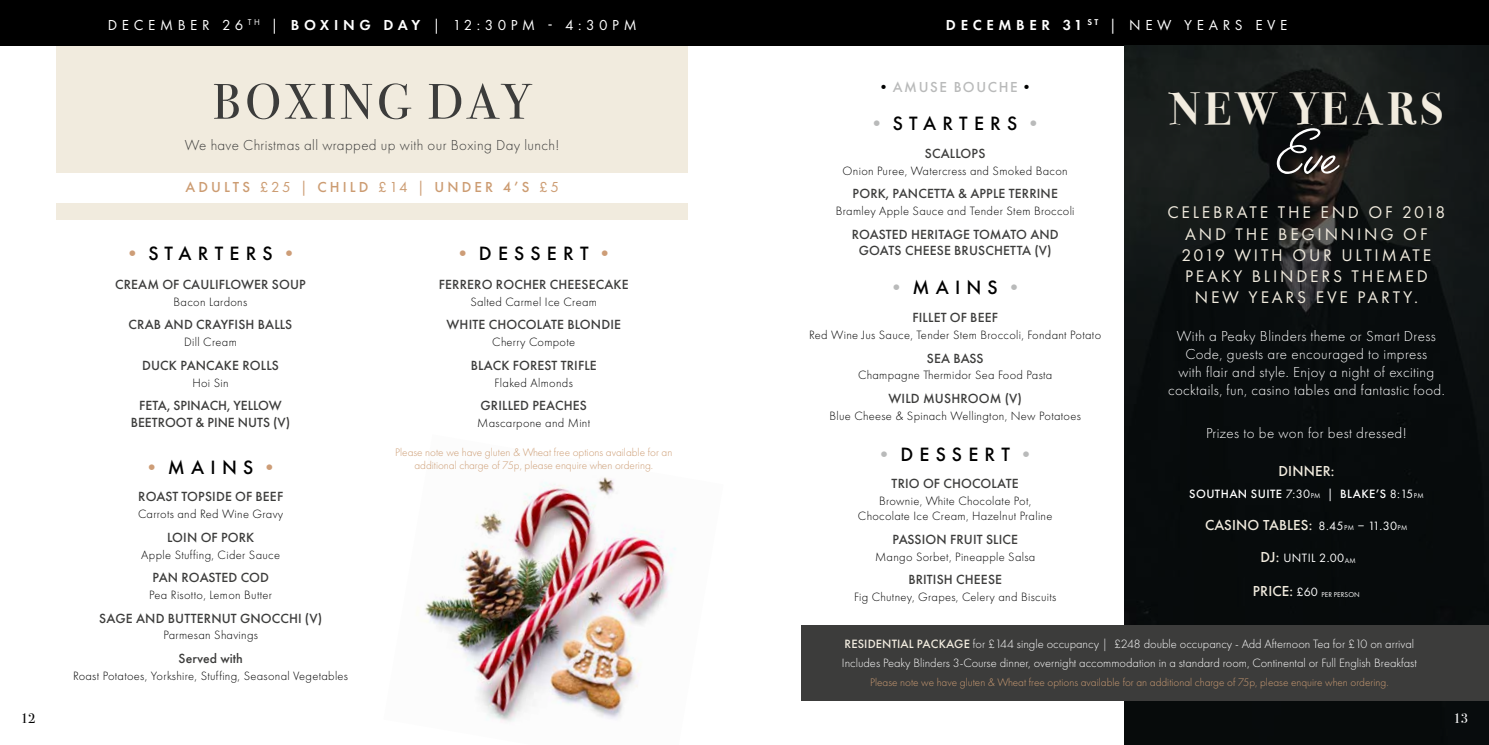
<style>
.page{position:relative;width:1489px;height:745px;background:#fff}
.page>*{position:absolute;margin:0;border:0;box-sizing:border-box;transform-origin:0 0}
.t1{font:73.75px "Angelface";color:#fff}
.t2{font:50px "Bodoni Svty Two ITCTT";letter-spacing:.08em;color:#3c3c3b}
.t3{font:700 45px "Bodoni Svty Two ITCTT";letter-spacing:.1em;color:#f1ebde}
.t4{font:500 20px "Futura PT";letter-spacing:.31em;color:#000}
.t5{font:17.5px/21px "Futura PT";letter-spacing:.16em;color:#f1ebde;text-align:center}
.t6{font:300 15px/18px "Futura PT";letter-spacing:.025em;color:#fff;text-align:center}
.t7{font:15px "Futura PT";letter-spacing:.31em;color:#fff}
.t8{font:300 15px "Futura PT";letter-spacing:.025em;color:#3c3c3b}
.t9{font:500 15px "Futura PT";letter-spacing:.01em;color:#f1ebde}
.t10{font:500 15px "Futura PT";letter-spacing:.21em;color:#cc9c72}
.t11{font:500 15px "Futura PT";letter-spacing:.11em;color:#b9baba}
.t12{font:500 13.75px/16.5px "Futura PT";letter-spacing:.01em;color:#3c3c3b;text-align:center}
.t13{font:13.75px "Bodoni Svty Two ITCTT";color:#000}
.t14{font:13.75px "Bodoni Svty Two ITCTT";color:#fff}
.t15{font:300 12.5px/15px "Futura PT";letter-spacing:.025em;color:#000;text-align:center}
.t16{font:300 12.5px/19.2px "Futura PT";color:#fff}
.t17{font:500 12.5px "Futura PT";letter-spacing:.035em;color:#fff}
.t18{font:12.5px "Futura PT";letter-spacing:.035em;color:#fff}
.t19{font:300 11.25px/13.8px "Futura PT";color:#cc9c73;text-align:center}
.t20{font:7.25px "Futura PT";letter-spacing:.01em;color:#fff}
.s1{font-weight:600}
.s2{font-weight:400}
.s3{color:#cd9d77}
.s4{color:#010202}
.s5{color:#b9baba}
.s6{font-weight:400;font-size:7.25px}
.s7{font-weight:400;font-size:12.5px;color:#fff}
.s8{font-weight:400;font-size:7.25px;color:#fff}
.s9{font-weight:500;font-size:15px;color:#f1ebde}
.s10{font-size:7.25px}
.s11{font-size:12.5px}
.s12{font-weight:500;color:#f1ebde}
</style>
<div class="page">
<img style="left:424px;top:477px;width:252px;height:245px">
<div style="left:57px;top:45px;width:630px;height:175px;background:#f1ebde"></div>
<div style="left:0;top:0;width:1488px;height:45px;background:#000"></div>
<div style="left:28px;top:173px;width:688px;height:29px;background:#fff"></div>
<svg style="left:1124px;top:45px;width:364px;height:699px;background:#0d1111"></svg>
<div style="left:801px;top:625px;width:687px;height:75px;background:#3c3c3b"></div>
<p class="t7" style="left:108px;top:16px;width:530px">DECEMBER 26 <sup>TH</sup> | <span class="s1">BOXING DAY</span> | 12:30PM - 4:30PM</p>
<p class="t7" style="left:945px;top:16px;width:343px"><span class="s1">DECEMBER 31</span> <sup>ST</sup> | NEW YEARS EVE</p>
<h2 class="t2" style="left:212px;top:61px;width:321px">BOXING DAY</h2>
<p class="t8" style="left:185px;top:136px;width:376px">We have Christmas all wrapped up with our Boxing Day lunch!</p>
<p class="t10" style="left:185px;top:178px;width:375px">ADULTS <span class="s2">£25 |</span> CHILD <span class="s2">£14 |</span> UNDER 4’S <span class="s2">£5</span></p>
<h3 class="t4" style="left:122px;top:241px;width:178px"><span class="s3">•</span>STARTERS<span class="s3">•</span></h3>
<p class="t12" style="left:115px;top:276px;width:192px">CREAM OF CAULIFLOWER SOUP</p>
<p class="t15" style="left:174px;top:294px;width:75px">Bacon Lardons</p>
<p class="t12" style="left:129px;top:316px;width:165px">CRAB AND CRAYFISH BALLS</p>
<p class="t15" style="left:184px;top:334px;width:54px">Dill Cream</p>
<p class="t12" style="left:142px;top:356px;width:138px">DUCK PANCAKE ROLLS</p>
<p class="t15" style="left:192px;top:374px;width:38px">Hoi Sin</p>
<p class="t12" style="left:131px;top:397px;width:161px">FETA, SPINACH, YELLOW<br>BEETROOT &amp; PINE NUTS (V)</p>
<h3 class="t4" style="left:142px;top:454px;width:139px"><span class="s3">•</span>MAINS<span class="s3">•</span></h3>
<p class="t12" style="left:138px;top:488px;width:146px">ROAST TOPSIDE OF BEEF</p>
<p class="t15" style="left:138px;top:506px;width:147px">Carrots and Red Wine Gravy</p>
<p class="t12" style="left:167px;top:528px;width:89px">LOIN OF PORK</p>
<p class="t15" style="left:141px;top:546px;width:140px">Apple Stuffing, Cider Sauce</p>
<p class="t12" style="left:152px;top:569px;width:118px">PAN ROASTED COD</p>
<p class="t15" style="left:149px;top:587px;width:124px">Pea Risotto, Lemon Butter</p>
<p class="t12" style="left:99px;top:609px;width:224px">SAGE AND BUTTERNUT GNOCCHI (V)</p>
<p class="t15" style="left:163px;top:627px;width:96px">Parmesan Shavings</p>
<p class="t12" style="left:179px;top:649px;width:66px">Served with</p>
<p class="t15" style="left:73px;top:667px;width:276px">Roast Potatoes, Yorkshire, Stuffing, Seasonal Vegetables</p>
<h3 class="t4" style="left:453px;top:241px;width:163px"><span class="s3">•</span>DESSERT<span class="s3">•</span></h3>
<p class="t12" style="left:439px;top:276px;width:191px">FERRERO ROCHER CHEESECAKE</p>
<p class="t15" style="left:470px;top:294px;width:128px">Salted Carmel Ice Cream</p>
<p class="t12" style="left:446px;top:316px;width:176px">WHITE CHOCOLATE BLONDIE</p>
<p class="t15" style="left:492px;top:334px;width:84px">Cherry Compote</p>
<p class="t12" style="left:470px;top:356px;width:128px">BLACK FOREST TRIFLE</p>
<p class="t15" style="left:494px;top:374px;width:80px">Flaked Almonds</p>
<p class="t12" style="left:480px;top:397px;width:108px">GRILLED PEACHES</p>
<p class="t15" style="left:477px;top:415px;width:114px">Mascarpone and Mint</p>
<p class="t19" style="left:395px;top:445px;width:279px">Please note we have gluten &amp; Wheat free options available for an additional charge of 75p, please enquire when ordering.</p>
<p class="t11" style="left:876px;top:78px;width:159px"><span class="s4">•</span>AMUSE BOUCHE<span class="s4">•</span></p>
<h3 class="t4" style="left:866px;top:111px;width:178px"><span class="s5">•</span>STARTERS<span class="s5">•</span></h3>
<p class="t12" style="left:924px;top:145px;width:62px">SCALLOPS</p>
<p class="t15" style="left:842px;top:163px;width:227px">Onion Puree, Watercress and Smoked Bacon</p>
<p class="t12" style="left:852px;top:185px;width:207px">PORK, PANCETTA &amp; APPLE TERRINE</p>
<p class="t15" style="left:835px;top:203px;width:240px">Bramley Apple Sauce and Tender Stem Broccoli</p>
<p class="t12" style="left:851px;top:226px;width:208px">ROASTED HERITAGE TOMATO AND<br>GOATS CHEESE BRUSCHETTA (V)</p>
<h3 class="t4" style="left:886px;top:275px;width:139px"><span class="s5">•</span>MAINS<span class="s5">•</span></h3>
<p class="t12" style="left:912px;top:309px;width:87px">FILLET OF BEEF</p>
<p class="t15" style="left:809px;top:327px;width:293px">Red Wine Jus Sauce, Tender Stem Broccoli, Fondant Potato</p>
<p class="t12" style="left:926px;top:349px;width:58px">SEA BASS</p>
<p class="t15" style="left:858px;top:367px;width:196px">Champagne Thermidor Sea Food Pasta</p>
<p class="t12" style="left:888px;top:390px;width:135px">WILD MUSHROOM (V)</p>
<p class="t15" style="left:829px;top:408px;width:253px">Blue Cheese &amp; Spinach Wellington, New Potatoes</p>
<h3 class="t4" style="left:874px;top:441px;width:163px"><span class="s5">•</span>DESSERT<span class="s5">•</span></h3>
<p class="t12" style="left:891px;top:475px;width:129px">TRIO OF CHOCOLATE</p>
<p class="t15" style="left:858px;top:493px;width:196px">Brownie, White Chocolate Pot,<br>Chocolate Ice Cream, Hazelnut Praline</p>
<p class="t12" style="left:892px;top:530px;width:127px">PASSION FRUIT SLICE</p>
<p class="t15" style="left:875px;top:548px;width:162px">Mango Sorbet, Pineapple Salsa</p>
<p class="t12" style="left:908px;top:571px;width:95px">BRITISH CHEESE</p>
<p class="t15" style="left:854px;top:589px;width:204px">Fig Chutney, Grapes, Celery and Biscuits</p>
<h3 class="t3" style="left:1170px;top:72px;width:274px">NEW YEARS</h3>
<h1 class="t1" style="left:1275px;top:114px;width:63px">Eve</h1>
<h3 class="t5" style="left:1167px;top:202px;width:279px">CELEBRATE THE END OF 2018<br>AND THE BEGINNING OF<br>2019 WITH OUR ULTIMATE<br>PEAKY BLINDERS THEMED<br>NEW YEARS EVE PARTY.</h3>
<p class="t6" style="left:1167px;top:327px;width:278px">With a Peaky Blinders theme or Smart Dress Code, guests are encouraged to impress<br>with flair and style. Enjoy a night of exciting cocktails, fun, casino tables and fantastic food.</p>
<p class="t6" style="left:1205px;top:423px;width:202px">Prizes to be won for best dressed!</p>
<p class="t9" style="left:1278px;top:461px;width:57px">DINNER:</p>
<p class="t17" style="left:1189px;top:485px;width:236px">SOUTHAN SUITE <span class="s2">7:30</span><span class="s6">PM</span> <span class="s2">|</span> BLAKE’S <span class="s2">8:15</span><span class="s6">PM</span></p>
<p class="t9" style="left:1205px;top:515px;width:204px">CASINO TABLES: <span class="s7">8.45</span><span class="s8">PM</span> <span class="s7">– 11.30</span><span class="s8">PM</span></p>
<p class="t18" style="left:1260px;top:550px;width:97px"><span class="s9">DJ:</span> UNTIL 2.00<span class="s10">AM</span></p>
<p class="t20" style="left:1252px;top:589px;width:108px"><span class="s9">PRICE:</span> <span class="s11">£60</span> PER PERSON</p>
<p class="t16" style="left:841px;top:633px;width:576px"><span class="s12">RESIDENTIAL PACKAGE</span> for £144 single occupancy | £248 double occupancy - Add Afternoon Tea for £10 on arrival<br>Includes Peaky Blinders 3-Course dinner, overnight accommodation in a standard room, Continental or Full English Breakfast</p>
<p class="t19" style="left:870px;top:674px;width:520px">Please note we have gluten &amp; Wheat free options available for an additional charge of 75p, please enquire when ordering.</p>
<p class="t13" style="left:21px;top:707px;width:16px">12</p>
<p class="t14" style="left:1453px;top:707px;width:16px">13</p>
</div>
